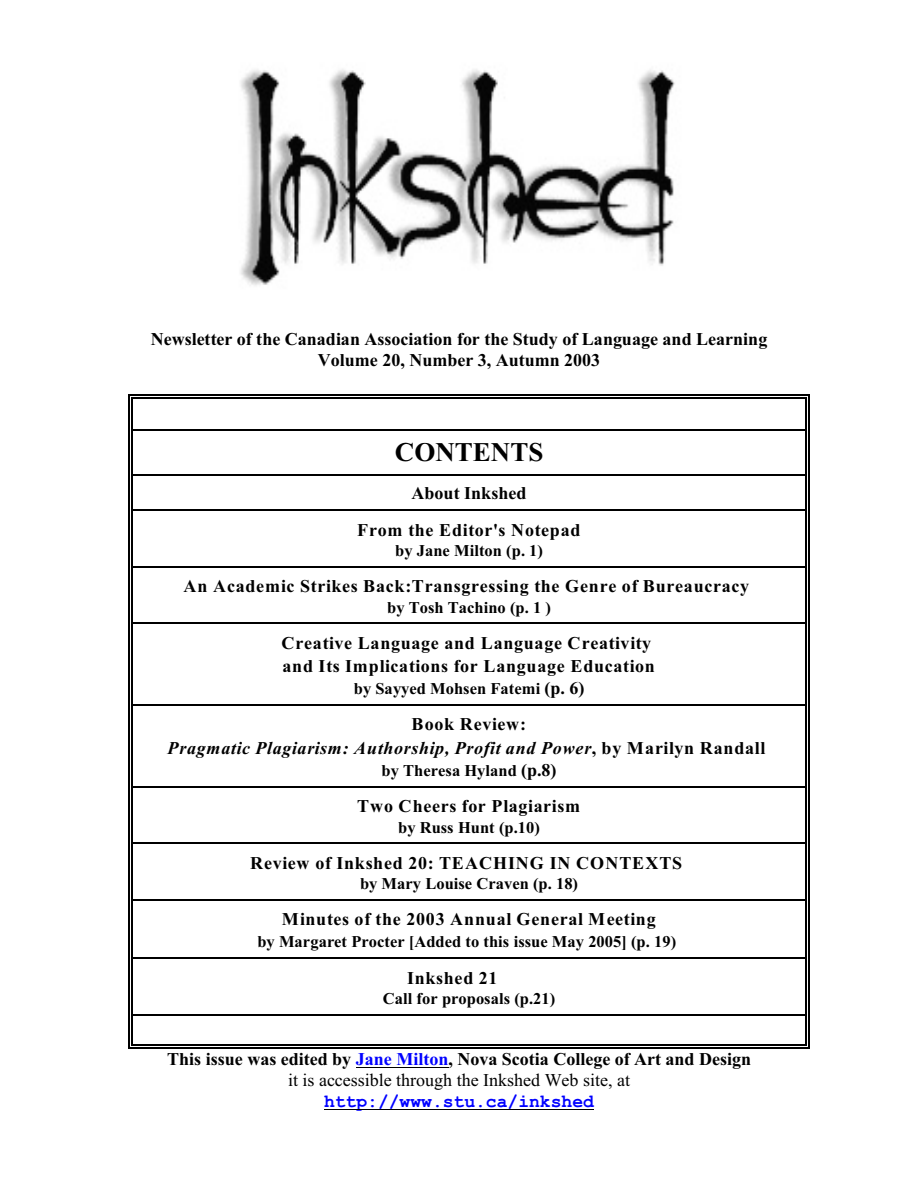
<style>
.page{position:relative;width:918px;height:1188px;background:#fff}
.page>*{position:absolute;margin:0;border:0;box-sizing:border-box;transform-origin:0 0}
.t1{font:700 27px "Times New Roman";color:#000}
.t2{font:700 18px/36.3px "Times New Roman";letter-spacing:.03em;color:#000;text-align:center}
.t3{font:700 18px/21.6px "Times New Roman";color:#000;text-align:center}
.t4{font:italic 700 18px/23.4px "Times New Roman";letter-spacing:.04em;color:#000;text-align:center}
.t5{font:700 18px "Courier New";color:#00f}
.t6{font:700 16.5px "Times New Roman";letter-spacing:.005em;color:#000}
.s1{font-size:18px}
.s2{font-style:normal}
.s3{color:#00f}
.s4{font-weight:400}
</style>
<div class="page">
<hr style="left:131px;top:397px;width:1px;height:32px;background:#000">
<hr style="left:806px;top:397px;width:1px;height:32px;background:#000">
<hr style="left:131px;top:397px;width:676px;height:1px;background:#000">
<hr style="left:128px;top:394px;width:2px;height:35px;background:#000">
<hr style="left:809px;top:394px;width:1px;height:35px;background:#000">
<hr style="left:128px;top:394px;width:682px;height:1px;background:#000">
<hr style="left:131px;top:429px;width:1px;height:46px;background:#000">
<hr style="left:806px;top:429px;width:1px;height:46px;background:#000">
<hr style="left:128px;top:429px;width:2px;height:46px;background:#000">
<hr style="left:809px;top:429px;width:1px;height:46px;background:#000">
<hr style="left:133px;top:429px;width:673px;height:1px;background:#000">
<hr style="left:131px;top:475px;width:1px;height:35px;background:#000">
<hr style="left:806px;top:475px;width:1px;height:35px;background:#000">
<hr style="left:128px;top:475px;width:2px;height:35px;background:#000">
<hr style="left:809px;top:475px;width:1px;height:35px;background:#000">
<hr style="left:133px;top:475px;width:673px;height:1px;background:#000">
<hr style="left:131px;top:510px;width:1px;height:56px;background:#000">
<hr style="left:806px;top:510px;width:1px;height:56px;background:#000">
<hr style="left:128px;top:510px;width:2px;height:56px;background:#000">
<hr style="left:809px;top:510px;width:1px;height:56px;background:#000">
<hr style="left:133px;top:510px;width:673px;height:1px;background:#000">
<hr style="left:131px;top:566px;width:1px;height:57px;background:#000">
<hr style="left:806px;top:566px;width:1px;height:57px;background:#000">
<hr style="left:128px;top:566px;width:2px;height:57px;background:#000">
<hr style="left:809px;top:566px;width:1px;height:57px;background:#000">
<hr style="left:133px;top:566px;width:673px;height:2px;background:#000">
<hr style="left:131px;top:623px;width:1px;height:81px;background:#000">
<hr style="left:806px;top:623px;width:1px;height:81px;background:#000">
<hr style="left:128px;top:623px;width:2px;height:81px;background:#000">
<hr style="left:809px;top:623px;width:1px;height:81px;background:#000">
<hr style="left:133px;top:623px;width:673px;height:1px;background:#000">
<hr style="left:131px;top:705px;width:1px;height:81px;background:#000">
<hr style="left:806px;top:705px;width:1px;height:81px;background:#000">
<hr style="left:128px;top:705px;width:2px;height:81px;background:#000">
<hr style="left:809px;top:705px;width:1px;height:81px;background:#000">
<hr style="left:133px;top:705px;width:673px;height:1px;background:#000">
<hr style="left:131px;top:786px;width:1px;height:57px;background:#000">
<hr style="left:806px;top:786px;width:1px;height:57px;background:#000">
<hr style="left:128px;top:786px;width:2px;height:57px;background:#000">
<hr style="left:809px;top:786px;width:1px;height:57px;background:#000">
<hr style="left:133px;top:786px;width:673px;height:2px;background:#000">
<hr style="left:131px;top:843px;width:1px;height:56px;background:#000">
<hr style="left:806px;top:843px;width:1px;height:56px;background:#000">
<hr style="left:128px;top:843px;width:2px;height:56px;background:#000">
<hr style="left:809px;top:843px;width:1px;height:56px;background:#000">
<hr style="left:133px;top:843px;width:673px;height:1px;background:#000">
<hr style="left:131px;top:899px;width:1px;height:58px;background:#000">
<hr style="left:806px;top:899px;width:1px;height:58px;background:#000">
<hr style="left:128px;top:899px;width:2px;height:58px;background:#000">
<hr style="left:809px;top:899px;width:1px;height:58px;background:#000">
<hr style="left:133px;top:899px;width:673px;height:2px;background:#000">
<hr style="left:131px;top:958px;width:1px;height:56px;background:#000">
<hr style="left:806px;top:958px;width:1px;height:56px;background:#000">
<hr style="left:128px;top:958px;width:2px;height:56px;background:#000">
<hr style="left:809px;top:958px;width:1px;height:56px;background:#000">
<hr style="left:133px;top:958px;width:673px;height:1px;background:#000">
<hr style="left:131px;top:1014px;width:1px;height:32px;background:#000">
<hr style="left:806px;top:1014px;width:1px;height:32px;background:#000">
<hr style="left:131px;top:1045px;width:676px;height:1px;background:#000">
<hr style="left:128px;top:1014px;width:2px;height:35px;background:#000">
<hr style="left:809px;top:1014px;width:1px;height:35px;background:#000">
<hr style="left:128px;top:1048px;width:682px;height:1px;background:#000">
<hr style="left:133px;top:1014px;width:673px;height:1px;background:#000">
<img style="left:240px;top:69px;width:435px;height:217px">
<hr style="left:356px;top:1067px;width:92px;height:1px;background:#000">
<hr style="left:324px;top:1110px;width:270px;height:1px;background:#000">
<p class="t3" style="left:151px;top:330px;width:618px">Newsletter of the Canadian Association for the Study of Language and Learning<br>Volume 20, Number 3, Autumn 2003</p>
<h1 class="t1" style="left:395px;top:443px;width:150px">CONTENTS</h1>
<p class="t2" style="left:357px;top:477px;width:225px">About Inkshed<br>From the Editor's Notepad</p>
<p class="t6" style="left:395px;top:545px;width:149px">by Jane Milton (p. 1)</p>
<p class="t2" style="left:183px;top:570px;width:567px">An Academic Strikes Back:Transgressing the Genre of Bureaucracy</p>
<p class="t6" style="left:387px;top:602px;width:165px">by Tosh Tachino (p. 1 )</p>
<p class="t2" style="left:282px;top:633px;width:375px;line-height:23.4px;text-align:left">Creative Language and Language Creativity and Its Implications for Language Education</p>
<p class="t6" style="left:354px;top:683px;width:232px">by Sayyed Mohsen Fatemi <span class="s1">(p. 6)</span></p>
<p class="t4" style="left:168px;top:715px;width:599px"><span class="s2">Book Review:<br></span>Pragmatic Plagiarism: Authorship, Profit and Power<span class="s2">, by Marilyn Randall</span></p>
<p class="t6" style="left:382px;top:765px;width:176px">by Theresa Hyland <span class="s1">(p.8)</span></p>
<p class="t2" style="left:357px;top:790px;width:224px">Two Cheers for Plagiarism</p>
<p class="t6" style="left:398px;top:822px;width:143px">by Russ Hunt (p.10)</p>
<p class="t2" style="left:250px;top:846px;width:434px">Review of Inkshed 20: TEACHING IN CONTEXTS</p>
<p class="t6" style="left:360px;top:878px;width:220px">by Mary Louise Craven (p. 18)</p>
<p class="t2" style="left:282px;top:903px;width:375px">Minutes of the 2003 Annual General Meeting</p>
<p class="t6" style="left:257px;top:936px;width:420px">by Margaret Procter [Added to this issue May 2005] (p. 19)</p>
<p class="t2" style="left:407px;top:961px;width:92px">Inkshed 21</p>
<p class="t6" style="left:383px;top:993px;width:174px">Call for proposals (p.21)</p>
<p class="t3" style="left:167px;top:1050px;width:585px">This issue was edited by <span class="s3">Jane Milton</span>, Nova Scotia College of Art and Design <span class="s4">it is accessible through the Inkshed Web site, at</span></p>
<p class="t5" style="left:324px;top:1096px;width:271px">http://www.stu.ca/inkshed</p>
</div>
